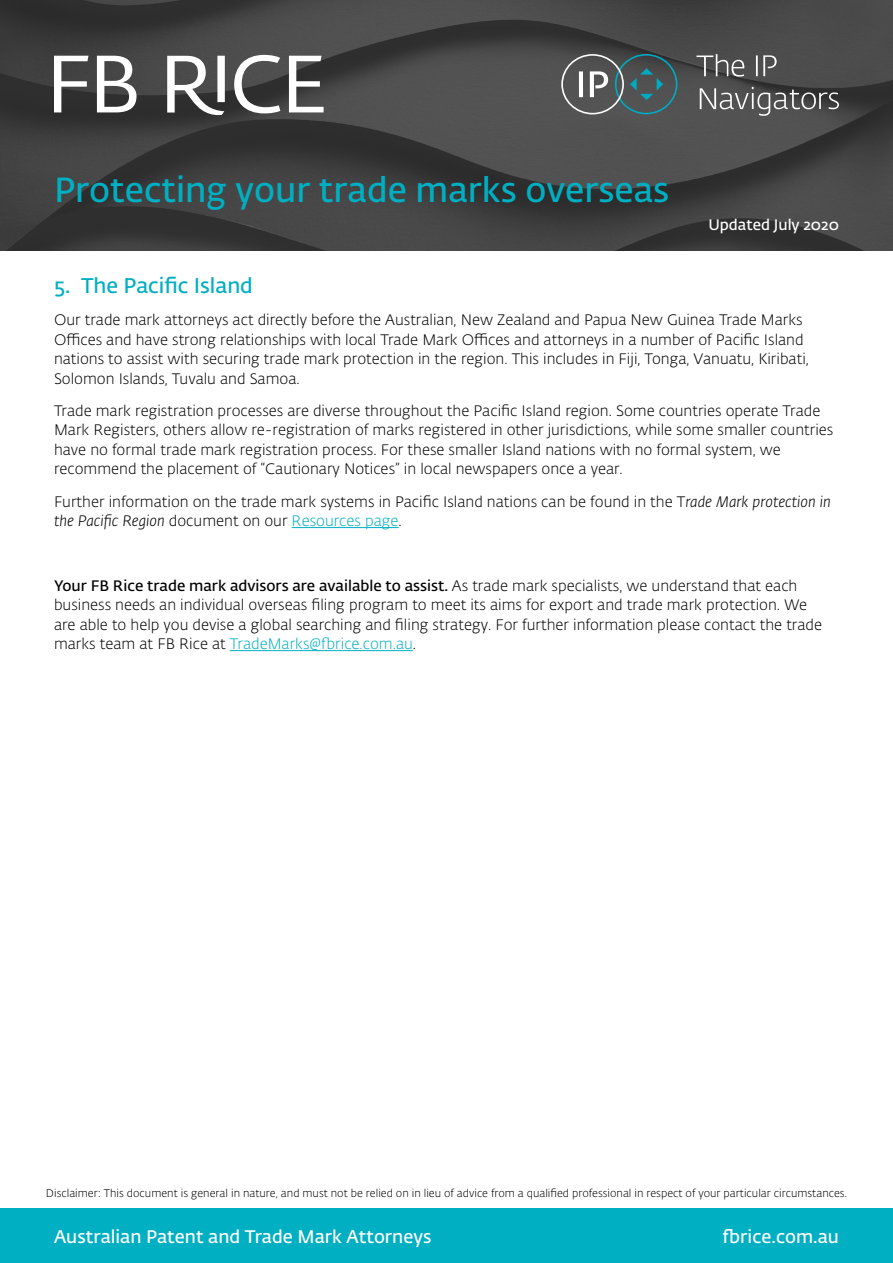
<style>
.page{position:relative;width:893px;height:1263px;background:#fff}
.page>*{position:absolute;margin:0;border:0;box-sizing:border-box;transform-origin:0 0}
.t1{font:600 34.5px "Fedra Sans Alt Std";color:#00afc2}
.t2{font:600 21px "Fedra Sans Alt Std";color:#00afc2}
.t3{font:600 18px "Fedra Sans Alt Std";color:#fff}
.t4{font:300 15px/19.5px "Fedra Sans Alt Std";color:#000}
.t5{font:600 15px "Fedra Sans Alt Std";color:#fff}
.t6{font:300 10.95px "Fedra Sans Alt Std";color:#000}
.s1{font-style:italic}
.s2{color:#00afc2}
.s3{font-weight:600}
</style>
<div class="page">
<img style="left:0;top:0;width:893px;height:251px">
<div style="left:0;top:1209px;width:893px;height:54px;background:#00afc2"></div>
<svg style="left:54px;top:55px;width:270px;height:60px"></svg>
<svg style="left:561px;top:54px;width:116px;height:60px;background:#596566"></svg>
<svg style="left:696px;top:54px;width:143px;height:62px;background:#5d5d5d"></svg>
<hr style="left:292px;top:527px;width:107px;height:1px;background:#00afc2">
<hr style="left:230px;top:650px;width:183px;height:1px;background:#00afc2">
<h1 class="t1" style="left:54px;top:169px;width:617px">Protecting your trade marks overseas</h1>
<p class="t5" style="left:708px;top:215px;width:132px">Updated July 2020</p>
<h2 class="t2" style="left:54px;top:273px;width:200px">5. The Pacific Island</h2>
<p class="t4" style="left:54px;top:310px;width:756px">Our trade mark attorneys act directly before the Australian, New Zealand and Papua New Guinea Trade Marks Offices and have strong relationships with local Trade Mark Offices and attorneys in a number of Pacific Island nations to assist with securing trade mark protection in the region. This includes in Fiji, Tonga, Vanuatu, Kiribati, Solomon Islands, Tuvalu and Samoa.</p>
<p class="t4" style="left:54px;top:401px;width:781px">Trade mark registration processes are diverse throughout the Pacific Island region. Some countries operate Trade Mark Registers, others allow re-registration of marks registered in other jurisdictions, while some smaller countries have no formal trade mark registration process. For these smaller Island nations with no formal system, we recommend the placement of “Cautionary Notices” in local newspapers once a year.</p>
<p class="t4" style="left:54px;top:492px;width:778px">Further information on the trade mark systems in Pacific Island nations can be found in the T<span class="s1">rade Mark protection in the Pacific Region</span> document on our <span class="s2">Resources page</span>.</p>
<p class="t4" style="left:54px;top:576px;width:770px"><span class="s3">Your FB Rice trade mark advisors are available to assist.</span> As trade mark specialists, we understand that each business needs an individual overseas filing program to meet its aims for export and trade mark protection. We are able to help you devise a global searching and filing strategy. For further information please contact the trade marks team at FB Rice at <span class="s2">TradeMarks@fbrice.com.au</span>.</p>
<p class="t6" style="left:46px;top:1187px;width:803px">Disclaimer: This document is general in nature, and must not be relied on in lieu of advice from a qualified professional in respect of your particular circumstances.</p>
<p class="t3" style="left:54px;top:1226px;width:379px">Australian Patent and Trade Mark Attorneys</p>
<p class="t3" style="left:723px;top:1226px;width:118px">fbrice.com.au</p>
</div>
